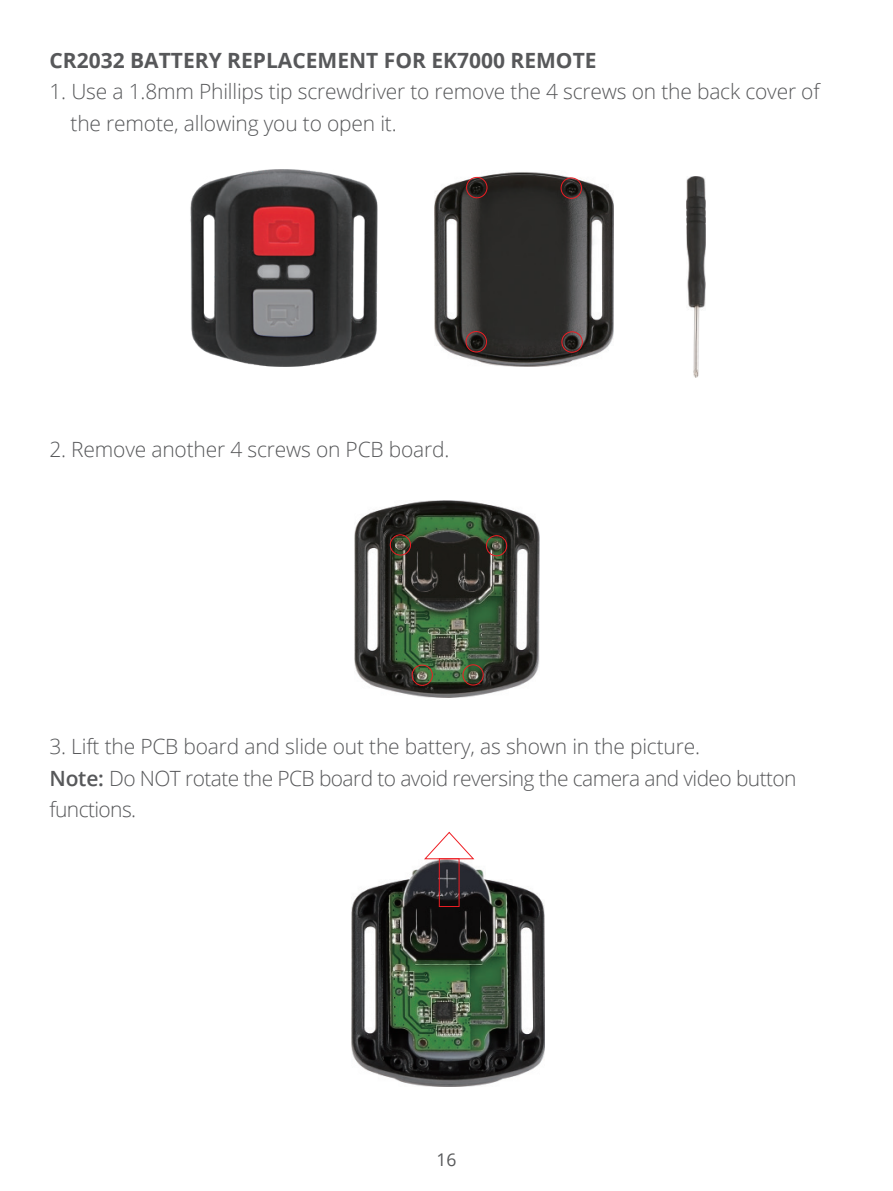
<style>
.page{position:relative;width:893px;height:1191px;background:#fff}
.page>*{position:absolute;margin:0;border:0;box-sizing:border-box;transform-origin:0 0}
.t1{font:300 21px/31.5px "Open Sans";letter-spacing:-.03em;color:#57585a}
.t2{font:300 21px/31.5px "Open Sans";letter-spacing:-.01em;color:#57585a}
.t3{font:700 21px "Open Sans";color:#57585a}
.t4{font:17.5px "Open Sans";color:#57585a}
.s1{font-weight:600}
</style>
<div class="page">
<img style="left:190px;top:169px;width:188px;height:197px">
<img style="left:686px;top:176px;width:19px;height:201px">
<img style="left:434px;top:172px;width:179px;height:194px">
<div style="left:466px;top:177px;width:21px;height:21px;border:1px solid #ee1d23;border-radius:50%"></div>
<div style="left:561px;top:177px;width:21px;height:22px;border:1px solid #ee1d23;border-radius:50%"></div>
<div style="left:466px;top:331px;width:21px;height:21px;border:1px solid #ee1d23;border-radius:50%"></div>
<div style="left:561px;top:331px;width:22px;height:22px;border:1px solid #ee1d23;border-radius:50%"></div>
<img style="left:355px;top:500px;width:184px;height:197px">
<div style="left:390px;top:534px;width:21px;height:21px;border:1px solid #ee1d23;border-radius:50%"></div>
<div style="left:486px;top:535px;width:21px;height:21px;border:1px solid #ee1d23;border-radius:50%"></div>
<div style="left:412px;top:664px;width:21px;height:22px;border:1px solid #ee1d23;border-radius:50%"></div>
<div style="left:463px;top:664px;width:21px;height:21px;border:1px solid #ee1d23;border-radius:50%"></div>
<img style="left:351px;top:860px;width:193px;height:226px">
<svg style="left:424px;top:831px;width:51px;height:29px"></svg>
<div style="left:439px;top:858px;width:20px;height:49px;border:1px solid #ee1d23"></div>
<p class="t3" style="left:50px;top:45px;width:549px">CR2032 BATTERY REPLACEMENT FOR EK7000 REMOTE</p>
<p class="t2" style="left:71px;top:75px;width:751px;text-indent:-21px">1. Use a 1.8mm Phillips tip screwdriver to remove the 4 screws on the back cover of the remote, allowing you to open it.</p>
<p class="t2" style="left:49px;top:433px;width:402px">2. Remove another 4 screws on PCB board.</p>
<p class="t1" style="left:49px;top:730px;width:749px">3. Lift the PCB board and slide out the battery, as shown in the picture.<br><span class="s1">Note:</span> Do NOT rotate the PCB board to avoid reversing the camera and video button functions.</p>
<p class="t4" style="left:436px;top:1148px;width:22px">16</p>
</div>
